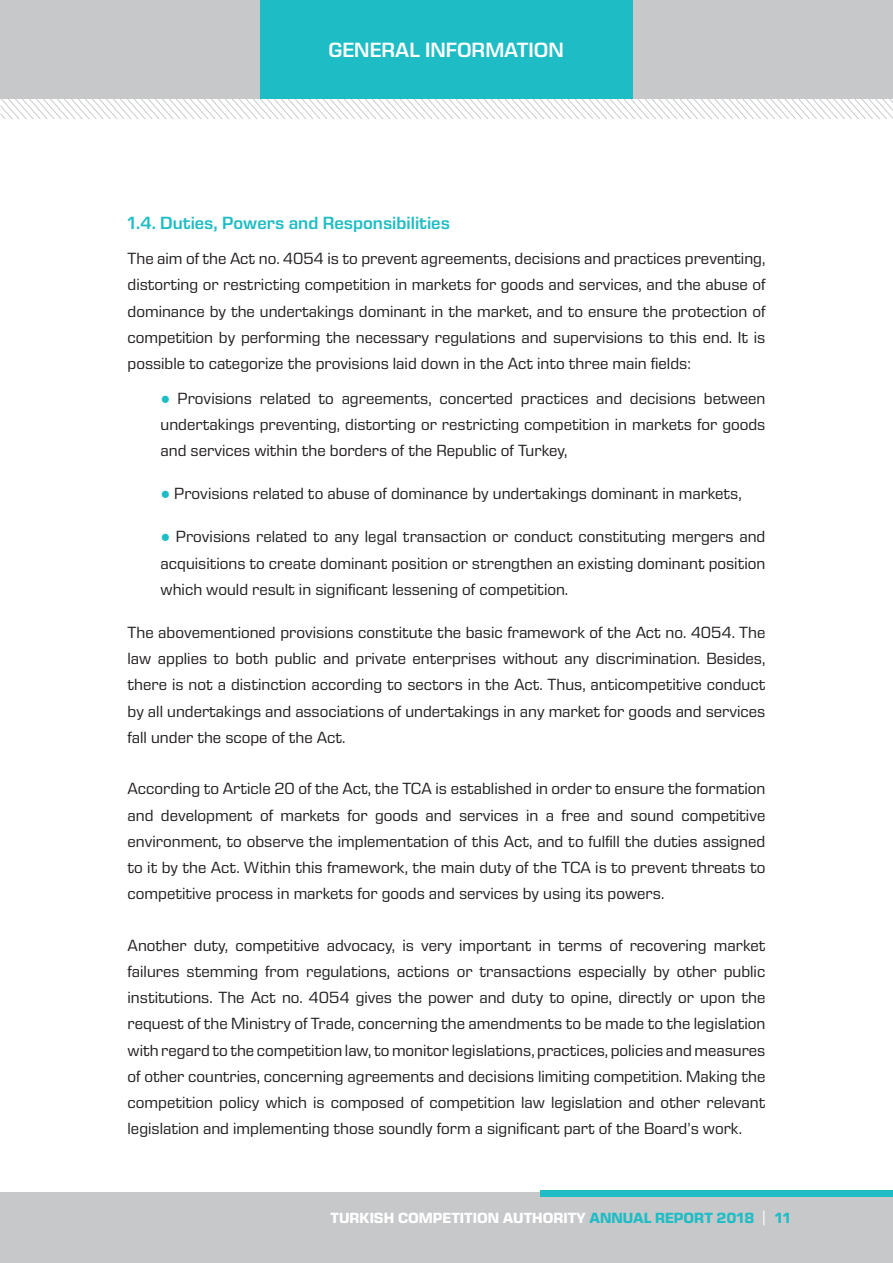
<style>
.page{position:relative;width:893px;height:1263px;background:#fff}
.page>*{position:absolute;margin:0;border:0;box-sizing:border-box;transform-origin:0 0}
.t1{font:600 21px "Eurostile Next LT Pro";color:#fff}
.t2{font:600 18px "Eurostile Next LT Pro";color:#1ebdc5}
.t3{font:16.5px/26.2px "Eurostile Next LT Pro";color:#231f20;text-align:justify}
.t4{font:700 15px "Eurostile Next LT Pro";color:#fff}
.t5{font:700 15px "Eurostile Next LT Pro";color:#1ebdc5}
.s1{font-family:"Calibri";color:#1ebdc5}
.s2{color:#1ebdc5}
</style>
<div class="page">
<div style="left:0;top:1193px;width:893px;height:70px;background:#c7c8ca"></div>
<svg style="left:0;top:98px;width:893px;height:21px"></svg>
<svg style="left:763px;top:1210px;width:1px;height:15px"></svg>
<div style="left:632px;top:0;width:261px;height:98px;background:#c7c8ca"></div>
<div style="left:541px;top:1191px;width:352px;height:6px;background:#1ebdc5"></div>
<div style="left:260px;top:0;width:372px;height:98px;background:#1ebdc5"></div>
<div style="left:0;top:0;width:260px;height:98px;background:#c7c8ca"></div>
<p class="t1" style="left:328px;top:39px;width:237px">GENERAL INFORMATION</p>
<p class="t2" style="left:128px;top:213px;width:324px">1.4. Duties, Powers and Responsibilities</p>
<p class="t3" style="left:128px;top:246px;width:639px">The aim of the Act no. 4054 is to prevent agreements, decisions and practices preventing, distorting or restricting competition in markets for goods and services, and the abuse of dominance by the undertakings dominant in the market, and to ensure the protection of competition by performing the necessary regulations and supervisions to this end. It is possible to categorize the provisions laid down in the Act into three main fields:</p>
<p class="t3" style="left:161px;top:385px;width:606px"><span class="s1">●</span> Provisions related to agreements, concerted practices and decisions between undertakings preventing, distorting or restricting competition in markets for goods and services within the borders of the Republic of Turkey,</p>
<p class="t3" style="left:161px;top:481px;width:583px"><span class="s1">●</span> Provisions related to abuse of dominance by undertakings dominant in markets,</p>
<p class="t3" style="left:161px;top:524px;width:606px"><span class="s1">●</span> Provisions related to any legal transaction or conduct constituting mergers and acquisitions to create dominant position or strengthen an existing dominant position which would result in significant lessening of competition.</p>
<p class="t3" style="left:128px;top:619px;width:639px">The abovementioned provisions constitute the basic framework of the Act no. 4054. The law applies to both public and private enterprises without any discrimination. Besides, there is not a distinction according to sectors in the Act. Thus, anticompetitive conduct by all undertakings and associations of undertakings in any market for goods and services fall under the scope of the Act.</p>
<p class="t3" style="left:128px;top:776px;width:639px">According to Article 20 of the Act, the TCA is established in order to ensure the formation and development of markets for goods and services in a free and sound competitive environment, to observe the implementation of this Act, and to fulfill the duties assigned to it by the Act. Within this framework, the main duty of the TCA is to prevent threats to competitive process in markets for goods and services by using its powers.</p>
<p class="t3" style="left:128px;top:932px;width:639px">Another duty, competitive advocacy, is very important in terms of recovering market failures stemming from regulations, actions or transactions especially by other public institutions. The Act no. 4054 gives the power and duty to opine, directly or upon the request of the Ministry of Trade, concerning the amendments to be made to the legislation with regard to the competition law, to monitor legislations, practices, policies and measures of other countries, concerning agreements and decisions limiting competition. Making the competition policy which is composed of competition law legislation and other relevant legislation and implementing those soundly form a significant part of the Board’s work.</p>
<p class="t4" style="left:331px;top:1209px;width:425px">TURKISH COMPETITION AUTHORITY <span class="s2">ANNUAL REPORT 2018</span></p>
<p class="t5" style="left:775px;top:1209px;width:17px">11</p>
</div>
